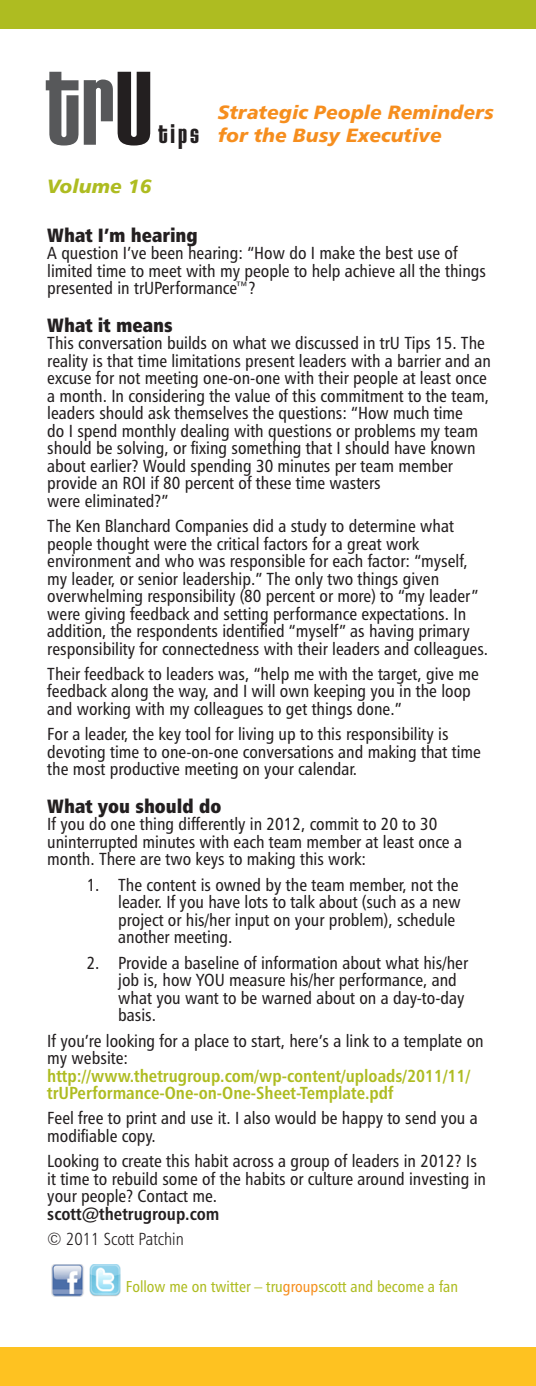
<style>
.page{position:relative;width:536px;height:1386px;background:#fff}
.page>*{position:absolute;margin:0;border:0;box-sizing:border-box;transform-origin:0 0}
.t1{font:109.38px "House Gothic Bold Four";color:#57585a}
.t2{font:29.57px "House Gothic Bold One";color:#231f20}
.t3{font:19.25px/23.1px "Humanist 777 BT Black Italic B";color:#f68e1e}
.t4{font:19.25px "Humanist 777 BT Extra Black Cond B";color:#231f20}
.t5{font:19.25px "Humanist 777 BT Black Italic B";color:#aebc21}
.t6{font:17.5px/17.5px "Humanist 777 BT Roman Condensed B";color:#231f20}
.t7{font:17.5px/17.5px "Humanist 777 BT Bold Condensed B";color:#aebc21}
.t8{font:17.5px "Humanist 777 BT Light Condensed B";color:#231f20}
.t9{font:15.75px "Humanist 777 BT Roman Condensed B";color:#aebc21}
.s1{color:#231f20}
.s2{font-family:"Humanist 777 BT Roman Condensed B";color:#231f20}
.s3{font-family:"Humanist 777 BT Bold Condensed B"}
.s4{color:#f68e1e}
</style>
<div class="page">
<div style="left:0;top:1347px;width:536px;height:39px;background:#fec221"></div>
<div style="left:0;top:0;width:536px;height:29px;background:#aebc21"></div>
<img style="left:51px;top:1265px;width:70px;height:32px">
<p class="t1" style="left:45px;top:44px;width:110px">tr<span class="s1">U</span></p>
<p class="t2" style="left:158px;top:116px;width:43px">tips</p>
<p class="t5" style="left:47px;top:174px;width:106px">Volume 16</p>
<p class="t3" style="left:218px;top:100px;width:277px">Strategic People Reminders for the Busy Executive</p>
<p class="t4" style="left:47px;top:222px;width:152px">What I’m hearing</p>
<p class="t6" style="left:47px;top:244px;width:440px">A question I’ve been hearing: “How do I make the best use of limited time to meet with my people to help achieve all the things presented in trUPerformance™?</p>
<p class="t4" style="left:47px;top:313px;width:127px">What it means</p>
<p class="t6" style="left:47px;top:334px;width:445px">This conversation builds on what we discussed in trU Tips 15. The reality is that time limitations present leaders with a barrier and an excuse for not meeting one-on-one with their people at least once a month. In considering the value of this commitment to the team, leaders should ask themselves the questions: “How much time<br>do I spend monthly dealing with questions or problems my team should be solving, or fixing something that I should have known about earlier? Would spending 30 minutes per team member provide an ROI if 80 percent of these time wasters<br>were eliminated?”</p>
<p class="t6" style="left:47px;top:517px;width:442px">The Ken Blanchard Companies did a study to determine what people thought were the critical factors for a great work environment and who was responsible for each factor: “myself, my leader, or senior leadership.” The only two things given overwhelming responsibility (80 percent or more) to “my leader” were giving feedback and setting performance expectations. In addition, the respondents identified “myself” as having primary responsibility for connectedness with their leaders and colleagues.</p>
<p class="t6" style="left:47px;top:665px;width:433px">Their feedback to leaders was, “help me with the target, give me feedback along the way, and I will own keeping you in the loop and working with my colleagues to get things done.”</p>
<p class="t6" style="left:47px;top:725px;width:435px">For a leader, the key tool for living up to this responsibility is devoting time to one-on-one conversations and making that time the most productive meeting on your calendar.</p>
<p class="t4" style="left:47px;top:794px;width:175px">What you should do</p>
<p class="t6" style="left:47px;top:815px;width:416px">If you do one thing differently in 2012, commit to 20 to 30 uninterrupted minutes with each team member at least once a month. There are two keys to making this work:</p>
<p class="t6" style="left:118px;top:876px;width:344px;text-indent:-32px">1. The content is owned by the team member, not the leader. If you have lots to talk about (such as a new project or his/her input on your problem), schedule another meeting.</p>
<p class="t6" style="left:118px;top:954px;width:351px;text-indent:-32px">2. Provide a baseline of information about what his/her job is, how YOU measure his/her performance, and what you want to be warned about on a day-to-day basis.</p>
<p class="t7" style="left:47px;top:1031px;width:438px"><span class="s2">If you’re looking for a place to start, here’s a link to a template on my website: </span>http://www.thetrugroup.com/wp-content/uploads/2011/11/ trUPerformance-One-on-One-Sheet-Template.pdf</p>
<p class="t6" style="left:47px;top:1109px;width:432px">Feel free to print and use it. I also would be happy to send you a modifiable copy.</p>
<p class="t6" style="left:47px;top:1152px;width:440px">Looking to create this habit across a group of leaders in 2012? Is it time to rebuild some of the habits or culture around investing in your people? Contact me.<br><span class="s3">scott@thetrugroup.com</span></p>
<p class="t8" style="left:47px;top:1228px;width:138px">© 2011 Scott Patchin</p>
<p class="t9" style="left:126px;top:1277px;width:333px">Follow me on twitter – tru<span class="s4">group</span>scott and become a fan</p>
</div>
